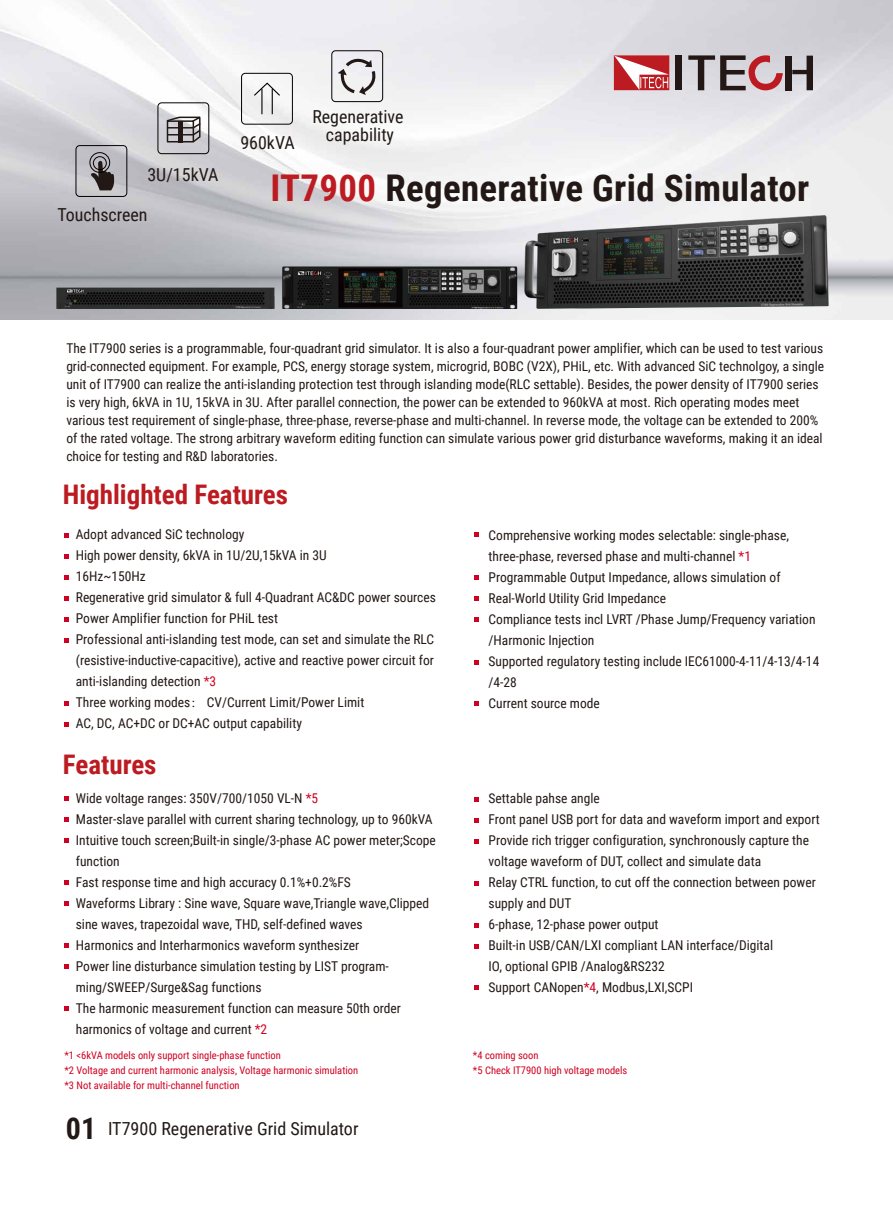
<style>
.page{position:relative;width:893px;height:1212px;background:#fff}
.page>*{position:absolute;margin:0;border:0;box-sizing:border-box;transform-origin:0 0}
.t1{font:700 36.9px "Roboto Condensed";letter-spacing:.01em;color:#221815}
.t2{font:700 27px "Roboto Condensed";color:#bc1b21}
.t3{font:18px "Roboto Condensed";color:#221815}
.t4{font:17.85px/18px "Roboto Condensed";color:#221815;text-align:center}
.t5{font:13.5px/21px "Roboto Condensed";color:#221815}
.t6{font:10.5px/15px "Roboto Condensed";color:#cf0022}
.s1{color:#bc1b21}
.s2{color:#cf0022}
.s3{font-family:"Adobe Song Std";font-weight:300}
.s4{font-weight:700;font-size:30px}
</style>
<div class="page">
<img style="left:0;top:0;width:893px;height:319px">
<svg style="left:64px;top:555px;width:5px;height:4px"></svg>
<svg style="left:64px;top:534px;width:5px;height:4px"></svg>
<svg style="left:64px;top:576px;width:5px;height:4px"></svg>
<svg style="left:64px;top:597px;width:5px;height:4px"></svg>
<svg style="left:64px;top:617px;width:5px;height:5px"></svg>
<svg style="left:64px;top:638px;width:5px;height:5px"></svg>
<svg style="left:64px;top:701px;width:5px;height:4px"></svg>
<svg style="left:64px;top:722px;width:5px;height:4px"></svg>
<svg style="left:475px;top:533px;width:4px;height:4px"></svg>
<svg style="left:475px;top:576px;width:4px;height:4px"></svg>
<svg style="left:475px;top:597px;width:4px;height:4px"></svg>
<svg style="left:475px;top:617px;width:4px;height:4px"></svg>
<svg style="left:475px;top:660px;width:4px;height:5px"></svg>
<svg style="left:475px;top:701px;width:4px;height:4px"></svg>
<svg style="left:64px;top:796px;width:5px;height:4px"></svg>
<svg style="left:64px;top:817px;width:5px;height:4px"></svg>
<svg style="left:64px;top:838px;width:5px;height:4px"></svg>
<svg style="left:64px;top:880px;width:5px;height:4px"></svg>
<svg style="left:64px;top:901px;width:5px;height:4px"></svg>
<svg style="left:64px;top:943px;width:5px;height:4px"></svg>
<svg style="left:64px;top:964px;width:5px;height:4px"></svg>
<svg style="left:64px;top:1006px;width:5px;height:4px"></svg>
<svg style="left:475px;top:818px;width:4px;height:4px"></svg>
<svg style="left:475px;top:797px;width:4px;height:4px"></svg>
<svg style="left:475px;top:839px;width:4px;height:4px"></svg>
<svg style="left:475px;top:881px;width:4px;height:4px"></svg>
<svg style="left:475px;top:923px;width:4px;height:4px"></svg>
<svg style="left:475px;top:944px;width:4px;height:4px"></svg>
<svg style="left:475px;top:986px;width:4px;height:4px"></svg>
<svg style="left:614px;top:55px;width:55px;height:35px"></svg>
<div style="left:675px;top:56px;width:7px;height:34px;background:#231815"></div>
<svg style="left:688px;top:53px;width:95px;height:41px;background:#b09b9f"></svg>
<div style="left:786px;top:56px;width:6px;height:34px;background:#231815"></div>
<svg style="left:792px;top:56px;width:21px;height:34px"></svg>
<svg style="left:166px;top:116px;width:40px;height:28px"></svg>
<div style="left:158px;top:102px;width:51px;height:52px;border:1px solid #040000;border-radius:4px"></div>
<svg style="left:90px;top:160px;width:24px;height:30px"></svg>
<div style="left:93px;top:156px;width:14px;height:14px;border:1px solid #040000;border-radius:50%"></div>
<div style="left:89px;top:152px;width:21px;height:21px;border:1px solid #040000;border-radius:50%"></div>
<div style="left:76px;top:145px;width:51px;height:52px;border:1px solid #040000;border-radius:4px"></div>
<svg style="left:253px;top:82px;width:28px;height:32px"></svg>
<div style="left:241px;top:73px;width:52px;height:52px;border:1px solid #040000;border-radius:4px"></div>
<div style="left:331px;top:50px;width:52px;height:52px;border:1px solid #040000;border-radius:4px"></div>
<svg style="left:338px;top:55px;width:40px;height:40px"></svg>
<img style="left:502px;top:207px;width:331px;height:102px">
<img style="left:282px;top:265px;width:235px;height:44px">
<img style="left:53px;top:286px;width:225px;height:23px">
<h3 class="t4" style="left:147px;top:165px;width:72px">3U/15kVA</h3>
<h3 class="t4" style="left:57px;top:205px;width:92px">Touchscreen</h3>
<h3 class="t4" style="left:312px;top:107px;width:93px">Regenerative capability</h3>
<h1 class="t1" style="left:270px;top:162px;width:540px"><span class="s1">IT7900</span> Regenerative Grid Simulator</h1>
<h3 class="t4" style="left:240px;top:133px;width:56px">960kVA</h3>
<p class="t5" style="left:66px;top:338px;width:759px;line-height:18px">The IT7900 series is a programmable, four-quadrant grid simulator. It is also a four-quadrant power amplifier, which can be used to test various grid-connected equipment. For example, PCS, energy storage system, microgrid, BOBC (V2X), PHiL, etc. With advanced SiC technolgoy, a single unit of IT7900 can realize the anti-islanding protection test through islanding mode(RLC settable). Besides, the power density of IT7900 series is very high, 6kVA in 1U, 15kVA in 3U. After parallel connection, the power can be extended to 960kVA at most. Rich operating modes meet various test requirement of single-phase, three-phase, reverse-phase and multi-channel. In reverse mode, the voltage can be extended to 200% of the rated voltage. The strong arbitrary waveform editing function can simulate various power grid disturbance waveforms, making it an ideal choice for testing and R&amp;D laboratories.</p>
<h2 class="t2" style="left:63px;top:476px;width:227px">Highlighted Features</h2>
<p class="t5" style="left:76px;top:523px;width:362px">Adopt advanced SiC technology<br>High power density, 6kVA in 1U/2U,15kVA in 3U<br>16Hz~150Hz<br>Regenerative grid simulator &amp; full 4-Quadrant AC&amp;DC power sources Power Amplifier function for PHiL test<br>Professional anti-islanding test mode, can set and simulate the RLC (resistive-inductive-capacitive), active and reactive power circuit for anti-islanding detection <span class="s2">*3<br></span>Three working modes<span class="s3">：</span> CV/Current Limit/Power Limit<br>AC, DC, AC+DC or DC+AC output capability</p>
<p class="t5" style="left:488px;top:524px;width:332px">Comprehensive working modes selectable: single-phase, three-phase, reversed phase and multi-channel <span class="s2">*1<br></span>Programmable Output Impedance, allows simulation of Real-World Utility Grid Impedance<br>Compliance tests incl LVRT /Phase Jump/Frequency variation /Harmonic Injection<br>Supported regulatory testing include IEC61000-4-11/4-13/4-14 /4-28<br>Current source mode</p>
<h2 class="t2" style="left:63px;top:746px;width:95px">Features</h2>
<p class="t5" style="left:76px;top:787px;width:361px">Wide voltage ranges: 350V/700/1050 VL-N <span class="s2">*5<br></span>Master-slave parallel with current sharing technology, up to 960kVA Intuitive touch screen;Built-in single/3-phase AC power meter;Scope function<br>Fast response time and high accuracy 0.1%+0.2%FS<br>Waveforms Library : Sine wave, Square wave,Triangle wave,Clipped sine waves, trapezoidal wave, THD, self-defined waves<br>Harmonics and Interharmonics waveform synthesizer<br>Power line disturbance simulation testing by LIST program&shy;ming/SWEEP/Surge&amp;Sag functions<br>The harmonic measurement function can measure 50th order harmonics of voltage and current <span class="s2">*2</span></p>
<p class="t5" style="left:488px;top:787px;width:333px">Settable pahse angle<br>Front panel USB port for data and waveform import and export Provide rich trigger configuration, synchronously capture the voltage waveform of DUT, collect and simulate data<br>Relay CTRL function, to cut off the connection between power supply and DUT<br>6-phase, 12-phase power output<br>Built-in USB/CAN/LXI compliant LAN interface/Digital<br>IO, optional GPIB /Analog&amp;RS232<br>Support CANopen<span class="s2">*4</span>, Modbus,LXI,SCPI</p>
<p class="t6" style="left:64px;top:1047px;width:295px">*1 &lt;6kVA models only support single-phase function<br>*2 Voltage and current harmonic analysis, Voltage harmonic simulation *3 Not available for multi-channel function</p>
<p class="t6" style="left:473px;top:1047px;width:156px">*4 coming soon<br>*5 Check IT7900 high voltage models</p>
<h3 class="t3" style="left:66px;top:1115px;width:294px"><span class="s4">01</span> IT7900 Regenerative Grid Simulator</h3>
</div>
